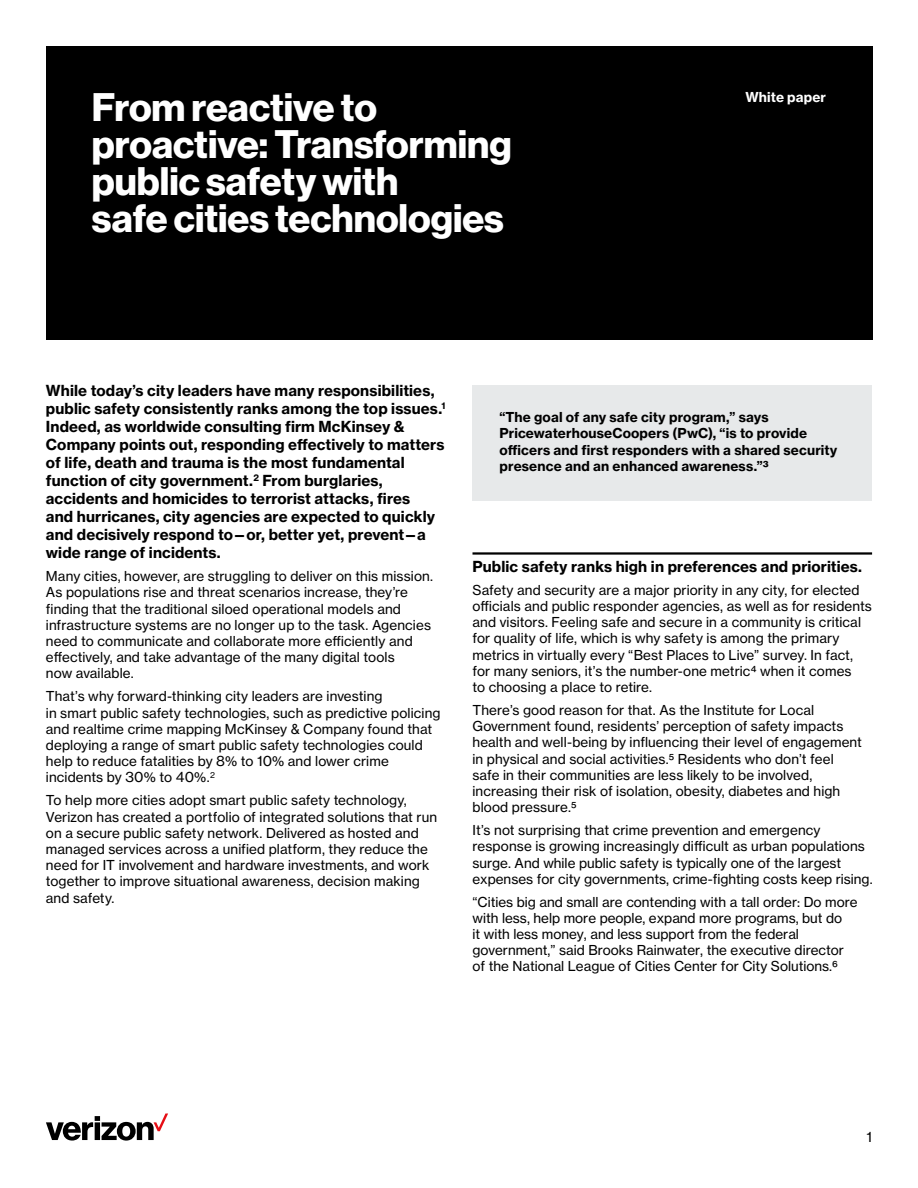
<style>
.page{position:relative;width:918px;height:1188px;background:#fff}
.page>*{position:absolute;margin:0;border:0;box-sizing:border-box;transform-origin:0 0}
.t1{font:700 39px/37px "Verizon NHGDS";color:#fff}
.t2{font:700 15px/18px "Verizon NHGTX";letter-spacing:.01em;color:#000}
.t3{font:13.5px/16.2px "Verizon NHGTX";letter-spacing:.01em;color:#000}
.t4{font:700 13.5px/16.2px "Verizon NHGTX";letter-spacing:.01em;color:#000}
.t5{font:700 13.5px "Verizon NHGTX";letter-spacing:.01em;color:#fff}
</style>
<div class="page">
<div style="left:46px;top:46px;width:826px;height:293px;background:#000"></div>
<hr style="left:472px;top:552px;width:400px;height:3px;background:#000">
<div style="left:472px;top:385px;width:400px;height:116px;background:#e7e9ea"></div>
<svg style="left:46px;top:1114px;width:122px;height:27px"></svg>
<h1 class="t1" style="left:92px;top:88px;width:421px">From reactive to proactive: Transforming public safety with<br>safe cities technologies</h1>
<p class="t5" style="left:745px;top:88px;width:82px">White paper</p>
<p class="t2" style="left:46px;top:381px;width:401px">While today’s city leaders have many responsibilities, public safety consistently ranks among the top issues.<sup>1<br></sup>Indeed, as worldwide consulting firm McKinsey &amp; Company points out, responding effectively to matters of life, death and trauma is the most fundamental function of city government.<sup>2</sup> From burglaries, accidents and homicides to terrorist attacks, fires<br>and hurricanes, city agencies are expected to quickly and decisively respond to—or, better yet, prevent—a wide range of incidents.</p>
<p class="t3" style="left:46px;top:568px;width:389px">Many cities, however, are struggling to deliver on this mission.<br>As populations rise and threat scenarios increase, they’re finding that the traditional siloed operational models and infrastructure systems are no longer up to the task. Agencies need to communicate and collaborate more efficiently and effectively, and take advantage of the many digital tools<br>now available.</p>
<p class="t3" style="left:46px;top:688px;width:396px">That’s why forward-thinking city leaders are investing<br>in smart public safety technologies, such as predictive policing and realtime crime mapping McKinsey &amp; Company found that deploying a range of smart public safety technologies could help to reduce fatalities by 8% to 10% and lower crime incidents by 30% to 40%.<sup>2</sup></p>
<p class="t3" style="left:46px;top:792px;width:393px">To help more cities adopt smart public safety technology, Verizon has created a portfolio of integrated solutions that run on a secure public safety network. Delivered as hosted and managed services across a unified platform, they reduce the need for IT involvement and hardware investments, and work together to improve situational awareness, decision making and safety.</p>
<p class="t4" style="left:500px;top:409px;width:340px">“The goal of any safe city program,” says PricewaterhouseCoopers (PwC), “is to provide officers and first responders with a shared security presence and an enhanced awareness.”3</p>
<p class="t2" style="left:472px;top:557px;width:391px">Public safety ranks high in preferences and priorities.</p>
<p class="t3" style="left:472px;top:582px;width:401px">Safety and security are a major priority in any city, for elected officials and public responder agencies, as well as for residents and visitors. Feeling safe and secure in a community is critical for quality of life, which is why safety is among the primary metrics in virtually every “Best Places to Live” survey. In fact, for many seniors, it’s the number-one metric4 when it comes<br>to choosing a place to retire.</p>
<p class="t3" style="left:472px;top:702px;width:391px">There’s good reason for that. As the Institute for Local Government found, residents’ perception of safety impacts health and well-being by influencing their level of engagement in physical and social activities.5 Residents who don’t feel safe in their communities are less likely to be involved, increasing their risk of isolation, obesity, diabetes and high blood pressure.5</p>
<p class="t3" style="left:472px;top:822px;width:402px">It’s not surprising that crime prevention and emergency response is growing increasingly difficult as urban populations surge. And while public safety is typically one of the largest expenses for city governments, crime-fighting costs keep rising.</p>
<p class="t3" style="left:472px;top:893px;width:387px">“Cities big and small are contending with a tall order: Do more with less, help more people, expand more programs, but do<br>it with less money, and less support from the federal government,” said Brooks Rainwater, the executive director of the National League of Cities Center for City Solutions.6</p>
<p class="t3" style="left:867px;top:1129px;width:7px">1</p>
</div>
